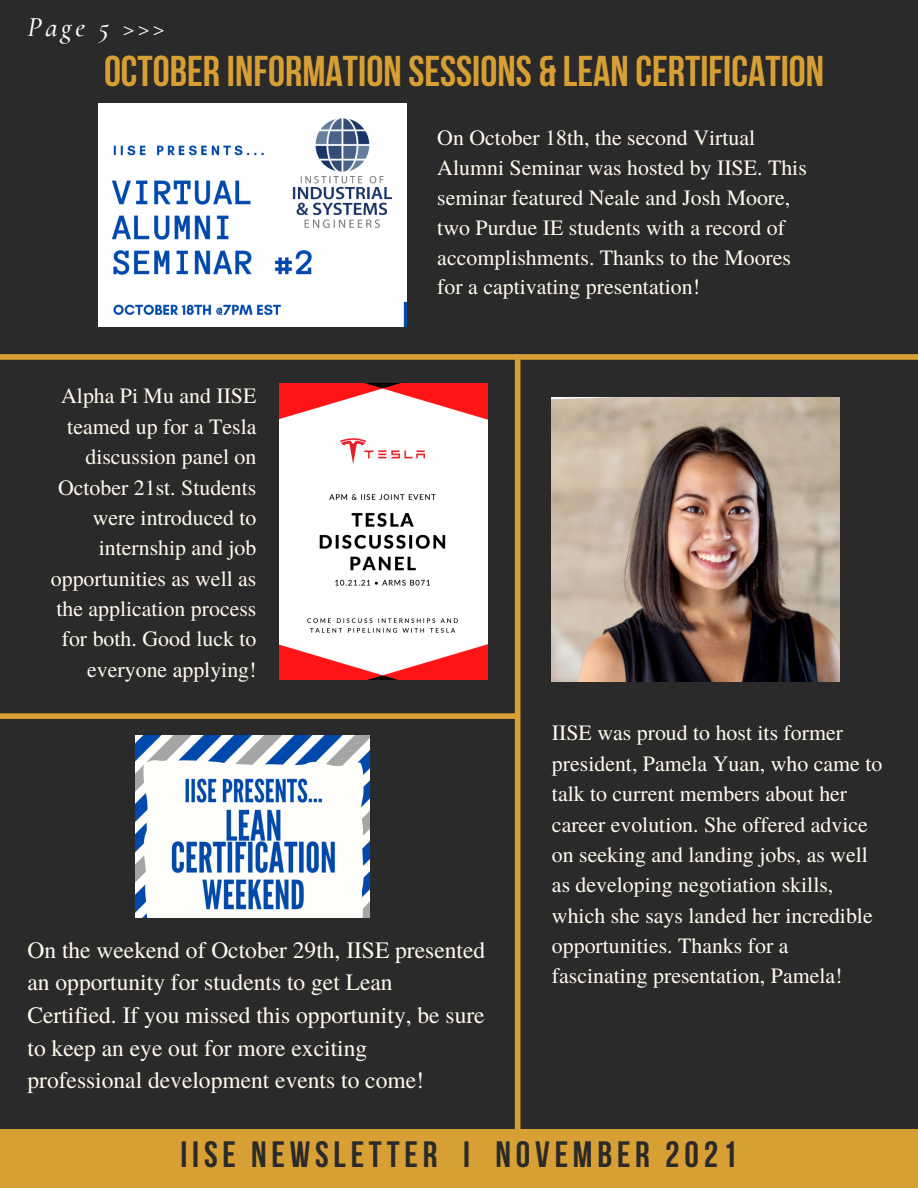
<style>
.page{position:relative;width:918px;height:1188px;background:#2b2a2a}
.page>*{position:absolute;margin:0;border:0;box-sizing:border-box;transform-origin:0 0}
.t1{font:700 42.9px "Bebas Neue";color:#d8a034}
.t2{font:700 36.45px "Bebas Neue";letter-spacing:.13em;color:#2b2a2a}
.t3{font:italic 500 27.75px "Cormorant Garamond";color:#fff}
.t4{font:23.55px/32.7px "Te X Gyre Termes";color:#fffaef}
.t5{font:21.9px/30.3px "Te X Gyre Termes";color:#fffaef}
</style>
<div class="page">
<div style="left:0;top:1129px;width:918px;height:59px;background:#d8a034"></div>
<img style="left:99px;top:103px;width:308px;height:223px">
<img style="left:279px;top:384px;width:208px;height:296px">
<img style="left:552px;top:398px;width:288px;height:283px">
<img style="left:135px;top:735px;width:234px;height:183px">
<div style="left:0;top:354px;width:918px;height:6px;background:#d8a034"></div>
<div style="left:515px;top:357px;width:5px;height:777px;background:#d8a034"></div>
<div style="left:0;top:713px;width:517px;height:6px;background:#d8a034"></div>
<p class="t3" style="left:27px;top:10px;width:138px">Page 5 &gt;&gt;&gt;</p>
<p class="t1" style="left:104px;top:54px;width:722px">OCTOBER INFORMATION SESSIONS &amp; LEAN CERTIFICATION</p>
<p class="t5" style="left:51px;top:380px;width:207px;text-align:right">Alpha Pi Mu and IISE teamed up for a Tesla discussion panel on<br>October 21st. Students were introduced to internship and job opportunities as well as the application process for both. Good luck to everyone applying!</p>
<p class="t5" style="left:437px;top:122px;width:371px;line-height:29.7px">On October 18th, the second Virtual Alumni Seminar was hosted by IISE. This seminar featured Neale and Josh Moore, two Purdue IE students with a record of accomplishments. Thanks to the Moores for a captivating presentation!</p>
<p class="t4" style="left:27px;top:932px;width:459px">On the weekend of October 29th, IISE presented an opportunity for students to get Lean Certified. If you missed this opportunity, be sure to keep an eye out for more exciting professional development events to come!</p>
<p class="t5" style="left:552px;top:717px;width:332px">IISE was proud to host its former president, Pamela Yuan, who came to talk to current members about her career evolution. She offered advice on seeking and landing jobs, as well as developing negotiation skills, which she says landed her incredible opportunities. Thanks for a fascinating presentation, Pamela!</p>
<p class="t2" style="left:181px;top:1139px;width:558px">IISE NEWSLETTER I NOVEMBER 2021</p>
</div>
